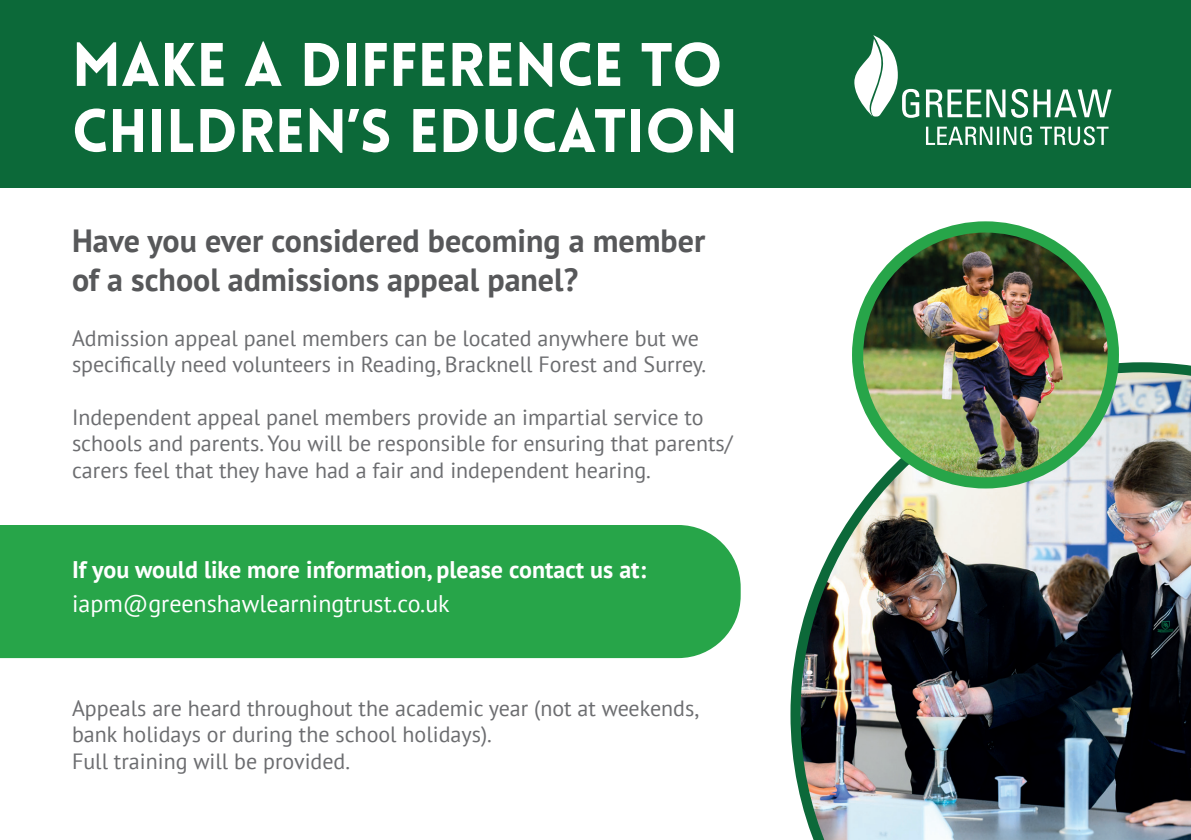
<style>
.page{position:relative;width:1191px;height:840px;background:#fff}
.page>*{position:absolute;margin:0;border:0;box-sizing:border-box;transform-origin:0 0}
.t1{font:900 60px/66px "Lovelo";color:#fff}
.t2{font:700 32px/38.4px "PT Sans";color:#57585a}
.t3{font:700 24px "PT Sans";color:#fff}
.t4{font:24px "PT Sans";color:#fff}
.t5{font:22px/26.4px "PT Sans";color:#6c6d70}
</style>
<div class="page">
<div style="left:0;top:0;width:1191px;height:187px;background:#0c6939"></div>
<div style="left:0;top:525px;width:740px;height:132px;background:#27a549"></div>
<svg style="left:926px;top:126px;width:182px;height:19px"></svg>
<svg style="left:854px;top:35px;width:257px;height:83px"></svg>
<img style="left:790px;top:362px;width:401px;height:477px">
<img style="left:857px;top:227px;width:256px;height:255px;border-radius:128px">
<div style="left:852px;top:221px;width:267px;height:267px;border:11px solid #27a549;border-radius:50%"></div>
<h1 class="t1" style="left:72px;top:33px;width:667px">MAKE A DIFFERENCE TO<br>CHILDREN’S EDUCATION</h1>
<h2 class="t2" style="left:72px;top:221px;width:635px">Have you ever considered becoming a member of a school admissions appeal panel?</h2>
<p class="t5" style="left:72px;top:324px;width:635px">Admission appeal panel members can be located anywhere but we specifically need volunteers in Reading, Bracknell Forest and Surrey.</p>
<p class="t5" style="left:72px;top:403px;width:662px">Independent appeal panel members provide an impartial service to schools and parents. You will be responsible for ensuring that parents/ carers feel that they have had a fair and independent hearing.</p>
<p class="t3" style="left:72px;top:553px;width:575px">If you would like more information, please contact us at:</p>
<p class="t4" style="left:72px;top:588px;width:379px">iapm@greenshawlearningtrust.co.uk</p>
<p class="t5" style="left:72px;top:694px;width:628px">Appeals are heard throughout the academic year (not at weekends, bank holidays or during the school holidays).<br>Full training will be provided.</p>
</div>
